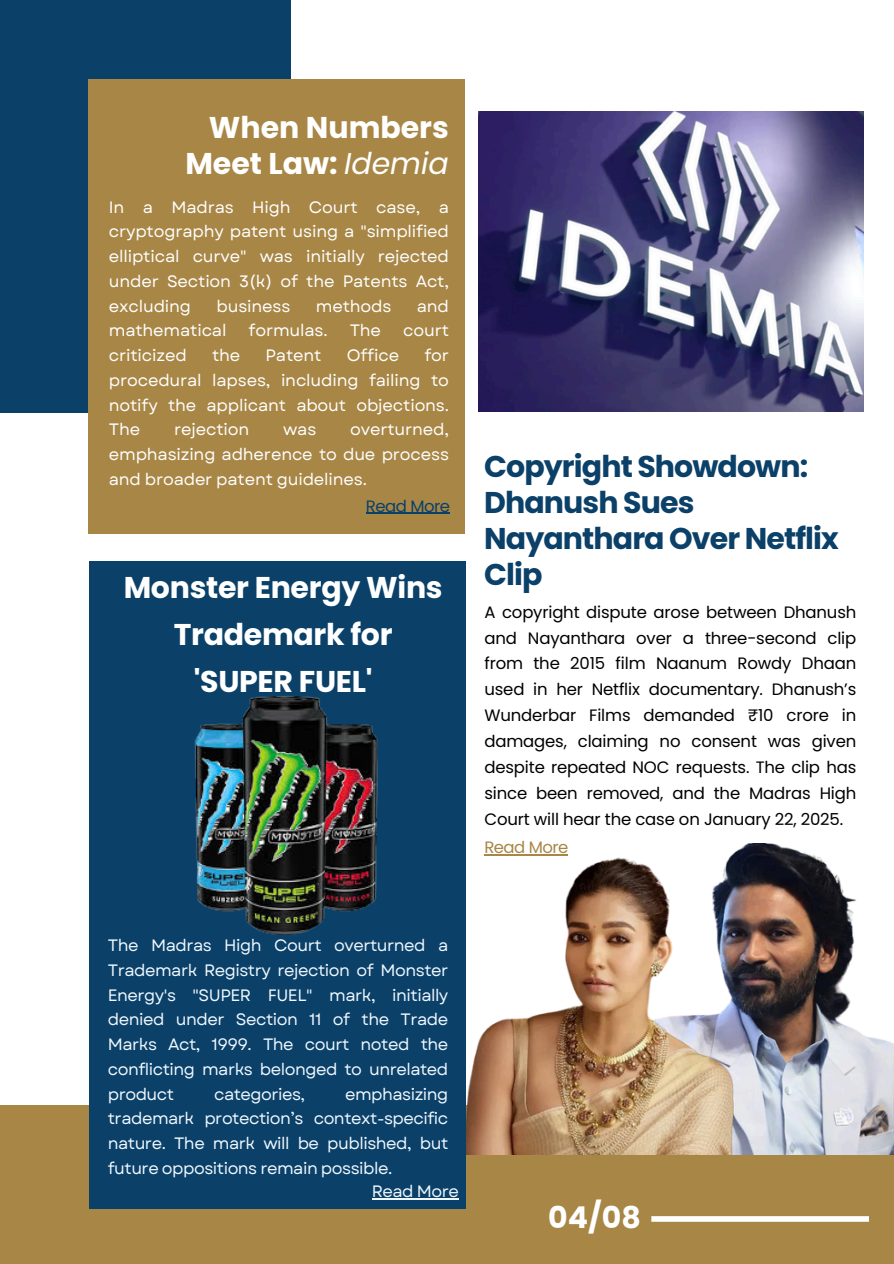
<style>
.page{position:relative;width:894px;height:1264px;background:#fff}
.page>*{position:absolute;margin:0;border:0;box-sizing:border-box;transform-origin:0 0}
.t1{font:700 30px/36px "Poppins";letter-spacing:-.01em;color:#fff;text-align:right}
.t2{font:700 30px/36px "Poppins";letter-spacing:-.03em;color:#0b4068}
.t3{font:16.5px/24.8px "Garet";letter-spacing:-.01em;color:#fff;text-align:justify}
.t4{font:16.5px/24.8px "Garet";letter-spacing:-.03em;color:#eff8ff;text-align:justify}
.t5{font:16.5px/25.8px "Poppins";letter-spacing:-.01em;color:#000;text-align:justify}
.t6{font:16.5px "Poppins";letter-spacing:-.03em;color:#0b4068}
.t7{font:16.5px "Poppins";letter-spacing:-.03em;color:#a88746}
.s1{font-weight:400;font-style:italic}
</style>
<div class="page">
<div style="left:0;top:0;width:290px;height:413px;background:#0b4068"></div>
<div style="left:87px;top:79px;width:377px;height:455px;background:#a88746"></div>
<div style="left:0;top:1104px;width:893px;height:159px;background:#a88746"></div>
<img style="left:466px;top:843px;width:427px;height:311px">
<div style="left:89px;top:561px;width:377px;height:647px;background:#0b4068"></div>
<div style="left:651px;top:1216px;width:217px;height:5px;background:#fff"></div>
<img style="left:194px;top:696px;width:184px;height:239px">
<img style="left:478px;top:111px;width:384px;height:301px">
<hr style="left:366px;top:513px;width:83px;height:1px;background:#0b4068">
<hr style="left:484px;top:854px;width:84px;height:1px;background:#a88746">
<hr style="left:372px;top:1198px;width:86px;height:1px;background:#eff8ff">
<h2 class="t1" style="left:185px;top:110px;width:265px">When Numbers<br>Meet Law: <span class="s1">Idemia</span></h2>
<p class="t3" style="left:109px;top:194px;width:341px">In a Madras High Court case, a cryptography patent using a "simplified elliptical curve" was initially rejected under Section 3(k) of the Patents Act, excluding</p>
<p class="t3" style="left:216px;top:293px;width:75px">business</p>
<p class="t3" style="left:316px;top:293px;width:77px">methods</p>
<p class="t3" style="left:417px;top:293px;width:34px">and</p>
<p class="t3" style="left:109px;top:318px;width:119px">mathematical</p>
<p class="t3" style="left:248px;top:318px;width:80px">formulas.</p>
<p class="t3" style="left:349px;top:318px;width:33px">The</p>
<p class="t3" style="left:403px;top:318px;width:47px">court</p>
<p class="t3" style="left:109px;top:343px;width:79px">criticized</p>
<p class="t3" style="left:212px;top:343px;width:30px">the</p>
<p class="t3" style="left:265px;top:343px;width:57px">Patent</p>
<p class="t3" style="left:346px;top:343px;width:54px">Office</p>
<p class="t3" style="left:109px;top:343px;width:341px;text-indent:315px">for procedural lapses, including failing to notify the applicant about objections.<br>The</p>
<p class="t3" style="left:109px;top:417px;width:341px;text-indent:241px">overturned, emphasizing adherence to due process and broader patent guidelines.</p>
<p class="t3" style="left:174px;top:417px;width:77px">rejection</p>
<p class="t3" style="left:283px;top:417px;width:35px">was</p>
<p class="t6" style="left:366px;top:494px;width:86px">Read More</p>
<p class="t1" style="left:124px;top:569px;width:320px">Monster Energy Wins</p>
<p class="t1" style="left:174px;top:610px;width:220px;line-height:47.2px;text-align:center">Trademark for 'SUPER FUEL'</p>
<h2 class="t2" style="left:484px;top:448px;width:356px">Copyright Showdown:<br>Dhanush Sues<br>Nayanthara Over Netflix</h2>
<h2 class="t2" style="left:484px;top:556px;width:60px">Clip</h2>
<h3 class="t5" style="left:484px;top:599px;width:373px">A copyright dispute arose between Dhanush and Nayanthara over a three-second clip from the 2015 film Naanum Rowdy Dhaan used in her Netflix documentary. Dhanush’s Wunderbar Films demanded ₹10 crore in damages, claiming no consent was given despite repeated NOC requests. The clip has since been removed, and the Madras High Court will hear the case on January 22, 2025.</h3>
<p class="t7" style="left:484px;top:835px;width:86px">Read More</p>
<p class="t4" style="left:108px;top:933px;width:342px">The Madras High Court overturned a Trademark Registry rejection of Monster Energy's "SUPER FUEL" mark, initially denied under Section 11 of the Trade Marks Act, 1999. The court noted the conflicting marks belonged to unrelated product</p>
<p class="t4" style="left:108px;top:1081px;width:342px;text-indent:237px">emphasizing trademark protection’s context-specific nature. The mark will be published, but future oppositions remain possible.</p>
<p class="t4" style="left:214px;top:1081px;width:93px">categories,</p>
<p class="t4" style="left:372px;top:1179px;width:89px">Read More</p>
<p class="t1" style="left:548px;top:1199px;width:94px">04/08</p>
</div>
